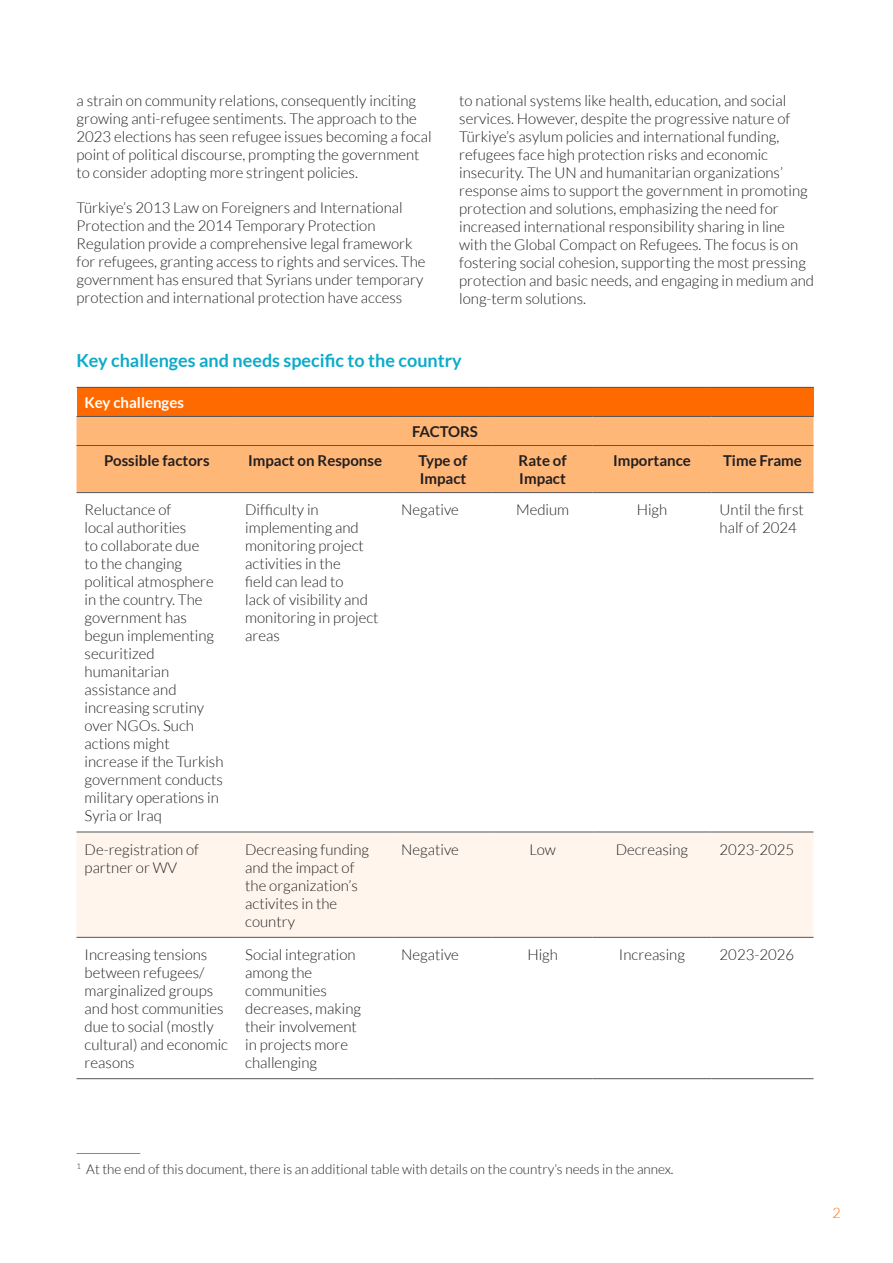
<style>
.page{position:relative;width:893px;height:1263px;background:#fff}
.page>*{position:absolute;margin:0;border:0;box-sizing:border-box;transform-origin:0 0}
.t1{font:700 18px "Lato";color:#0babca}
.t2{font:300 15px/18px "Lato";color:#231f20}
.t3{font:700 15px/18px "Lato";color:#231f20}
.t4{font:700 15px "Lato";color:#fff}
.t5{font:300 14.25px "Lato";color:#ff6a00}
.t6{font:300 13.5px "Lato";color:#231f20}
</style>
<div class="page">
<div style="left:77px;top:387px;width:736px;height:29px;background:#ff6a00"></div>
<div style="left:77px;top:417px;width:736px;height:75px;background:#ffb778"></div>
<div style="left:77px;top:833px;width:736px;height:104px;background:#fff5ec"></div>
<hr style="left:77px;top:387px;width:160px;height:1px;background:#54555a">
<hr style="left:237px;top:387px;width:156px;height:1px;background:#54555a">
<hr style="left:393px;top:387px;width:100px;height:1px;background:#54555a">
<hr style="left:493px;top:387px;width:99px;height:1px;background:#54555a">
<hr style="left:592px;top:387px;width:119px;height:1px;background:#54555a">
<hr style="left:711px;top:387px;width:102px;height:1px;background:#54555a">
<hr style="left:77px;top:416px;width:160px;height:1px;background:#54555a">
<hr style="left:237px;top:416px;width:156px;height:1px;background:#54555a">
<hr style="left:393px;top:416px;width:100px;height:1px;background:#54555a">
<hr style="left:493px;top:416px;width:99px;height:1px;background:#54555a">
<hr style="left:592px;top:416px;width:119px;height:1px;background:#54555a">
<hr style="left:711px;top:416px;width:102px;height:1px;background:#54555a">
<hr style="left:77px;top:445px;width:160px;height:1px;background:#54555a">
<hr style="left:237px;top:445px;width:156px;height:1px;background:#54555a">
<hr style="left:393px;top:445px;width:100px;height:1px;background:#54555a">
<hr style="left:493px;top:445px;width:99px;height:1px;background:#54555a">
<hr style="left:592px;top:445px;width:119px;height:1px;background:#54555a">
<hr style="left:711px;top:445px;width:102px;height:1px;background:#54555a">
<hr style="left:77px;top:492px;width:160px;height:1px;background:#54555a">
<hr style="left:237px;top:492px;width:156px;height:1px;background:#54555a">
<hr style="left:393px;top:492px;width:100px;height:1px;background:#54555a">
<hr style="left:493px;top:492px;width:99px;height:1px;background:#54555a">
<hr style="left:592px;top:492px;width:119px;height:1px;background:#54555a">
<hr style="left:711px;top:492px;width:102px;height:1px;background:#54555a">
<hr style="left:77px;top:832px;width:160px;height:1px;background:#54555a">
<hr style="left:237px;top:832px;width:156px;height:1px;background:#54555a">
<hr style="left:393px;top:832px;width:100px;height:1px;background:#54555a">
<hr style="left:493px;top:832px;width:99px;height:1px;background:#54555a">
<hr style="left:592px;top:832px;width:119px;height:1px;background:#54555a">
<hr style="left:711px;top:832px;width:102px;height:1px;background:#54555a">
<hr style="left:77px;top:937px;width:160px;height:1px;background:#54555a">
<hr style="left:237px;top:937px;width:156px;height:1px;background:#54555a">
<hr style="left:393px;top:937px;width:100px;height:1px;background:#54555a">
<hr style="left:493px;top:937px;width:99px;height:1px;background:#54555a">
<hr style="left:592px;top:937px;width:119px;height:1px;background:#54555a">
<hr style="left:711px;top:937px;width:102px;height:1px;background:#54555a">
<hr style="left:77px;top:1078px;width:160px;height:1px;background:#54555a">
<hr style="left:237px;top:1078px;width:156px;height:1px;background:#54555a">
<hr style="left:393px;top:1078px;width:100px;height:1px;background:#54555a">
<hr style="left:493px;top:1078px;width:99px;height:1px;background:#54555a">
<hr style="left:592px;top:1078px;width:119px;height:1px;background:#54555a">
<hr style="left:711px;top:1078px;width:102px;height:1px;background:#54555a">
<hr style="left:77px;top:1153px;width:63px;height:1px;background:#ff6a00">
<p class="t2" style="left:77px;top:91px;width:356px">a strain on community relations, consequently inciting growing anti-refugee sentiments. The approach to the 2023 elections has seen refugee issues becoming a focal point of political discourse, prompting the government to consider adopting more stringent policies.</p>
<p class="t2" style="left:77px;top:198px;width:350px">Türkiye’s 2013 Law on Foreigners and International Protection and the 2014 Temporary Protection Regulation provide a comprehensive legal framework for refugees, granting access to rights and services. The government has ensured that Syrians under temporary protection and international protection have access</p>
<p class="t2" style="left:459px;top:91px;width:356px">to national systems like health, education, and social services. However, despite the progressive nature of Türkiye’s asylum policies and international funding, refugees face high protection risks and economic insecurity. The UN and humanitarian organizations’ response aims to support the government in promoting protection and solutions, emphasizing the need for increased international responsibility sharing in line with the Global Compact on Refugees. The focus is on fostering social cohesion, supporting the most pressing protection and basic needs, and engaging in medium and long-term solutions.</p>
<p class="t1" style="left:77px;top:351px;width:387px">Key challenges and needs specific to the country</p>
<p class="t4" style="left:85px;top:394px;width:101px">Key challenges</p>
<p class="t3" style="left:412px;top:422px;width:67px">FACTORS</p>
<p class="t3" style="left:104px;top:451px;width:107px">Possible factors</p>
<p class="t3" style="left:248px;top:451px;width:135px">Impact on Response</p>
<p class="t3" style="left:419px;top:451px;width:50px">Type of<br>Impact</p>
<p class="t3" style="left:519px;top:451px;width:50px">Rate of<br>Impact</p>
<p class="t3" style="left:613px;top:451px;width:79px">Importance</p>
<p class="t3" style="left:723px;top:451px;width:80px">Time Frame</p>
<p class="t2" style="left:85px;top:501px;width:140px">Reluctance of<br>local authorities<br>to collaborate due<br>to the changing political atmosphere in the country. The government has begun implementing securitized humanitarian assistance and increasing scrutiny over NGOs. Such actions might increase if the Turkish government conducts military operations in<br>Syria or Iraq</p>
<p class="t2" style="left:245px;top:501px;width:135px">Difficulty in implementing and monitoring project activities in the<br>field can lead to<br>lack of visibility and monitoring in project areas</p>
<p class="t2" style="left:401px;top:501px;width:59px">Negative</p>
<p class="t2" style="left:516px;top:501px;width:55px">Medium</p>
<p class="t2" style="left:637px;top:501px;width:32px">High</p>
<p class="t2" style="left:720px;top:501px;width:86px">Until the first half of 2024</p>
<p class="t2" style="left:85px;top:840px;width:116px">De-registration of partner or WV</p>
<p class="t2" style="left:245px;top:840px;width:125px">Decreasing funding and the impact of the organization’s activites in the country</p>
<p class="t2" style="left:401px;top:840px;width:59px">Negative</p>
<p class="t2" style="left:529px;top:840px;width:28px">Low</p>
<p class="t2" style="left:616px;top:840px;width:74px">Decreasing</p>
<p class="t2" style="left:720px;top:840px;width:76px">2023-2025</p>
<p class="t2" style="left:85px;top:946px;width:145px">Increasing tensions between refugees/ marginalized groups and host communities due to social (mostly cultural) and economic reasons</p>
<p class="t2" style="left:245px;top:946px;width:117px">Social integration among the communities decreases, making their involvement in projects more challenging</p>
<p class="t2" style="left:401px;top:946px;width:59px">Negative</p>
<p class="t2" style="left:527px;top:946px;width:32px">High</p>
<p class="t2" style="left:619px;top:946px;width:68px">Increasing</p>
<p class="t2" style="left:720px;top:946px;width:76px">2023-2026</p>
<p class="t6" style="left:77px;top:1162px;width:598px"><sup>1</sup> At the end of this document, there is an additional table with details on the country’s needs in the annex.</p>
<p class="t5" style="left:833px;top:1205px;width:10px">2</p>
</div>
